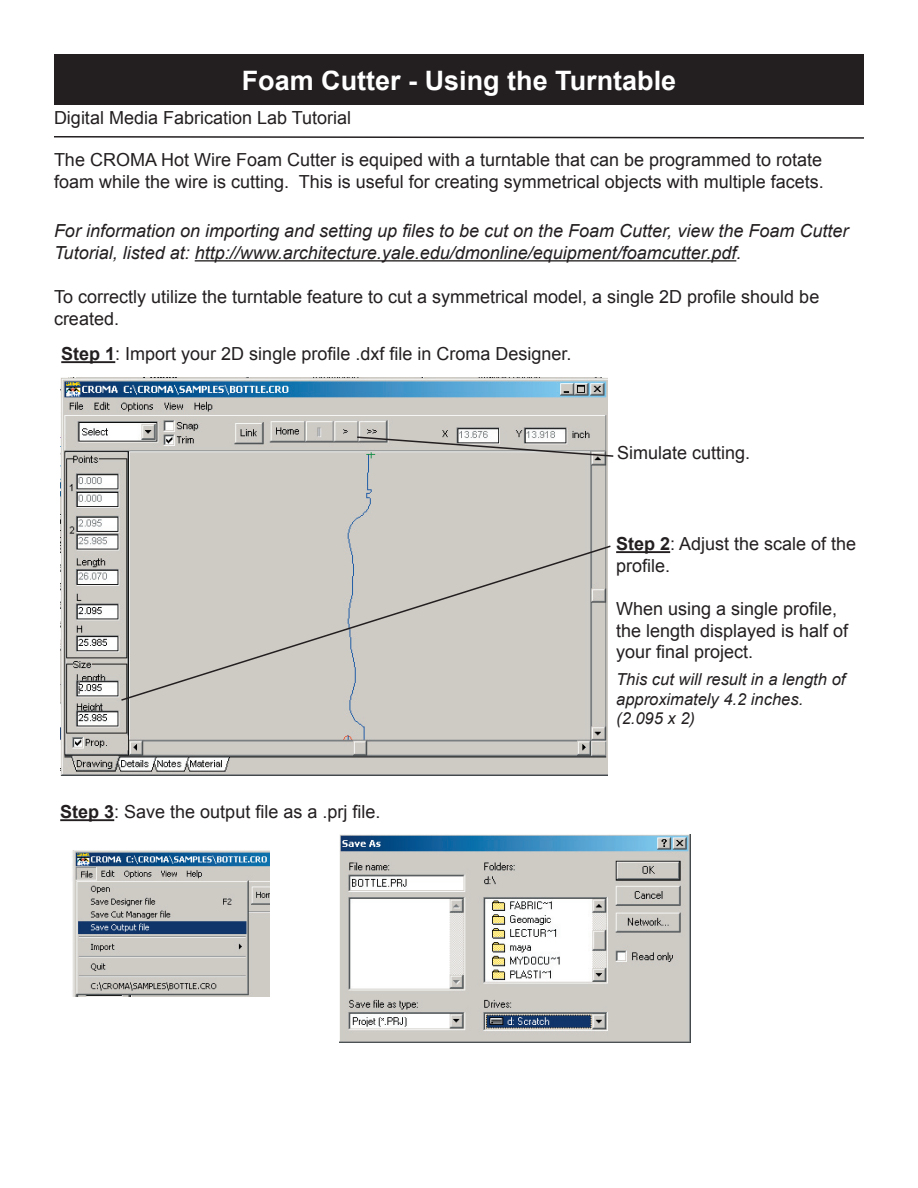
<style>
.page{position:relative;width:918px;height:1188px;background:#fff}
.page>*{position:absolute;margin:0;border:0;box-sizing:border-box;transform-origin:0 0}
.t1{font:700 27px "Arial";color:#fff}
.t2{font:18px/21.6px "Arial";color:#231f20}
.t3{font:italic 18px/21.6px "Arial";color:#231f20}
.t4{font:italic 16.5px/19.8px "Arial";color:#231f20}
.s1{font-weight:700}
</style>
<div class="page">
<div style="left:54px;top:69px;width:810px;height:36px;background:#231f20"></div>
<div style="left:55px;top:55px;width:808px;height:15px;background:#231f20"></div>
<div style="left:54px;top:54px;width:810px;height:16px;border:2px solid #231f20"></div>
<svg style="left:54px;top:136px;width:810px;height:3px"></svg>
<hr style="left:195px;top:260px;width:541px;height:2px;background:#231f20">
<img style="left:60px;top:377px;width:547px;height:398px">
<hr style="left:61px;top:361px;width:54px;height:2px;background:#231f20">
<hr style="left:616px;top:551px;width:54px;height:2px;background:#231f20">
<hr style="left:60px;top:819px;width:54px;height:2px;background:#231f20">
<img style="left:72px;top:850px;width:198px;height:147px">
<img style="left:339px;top:834px;width:351px;height:208px">
<svg style="left:356px;top:436px;width:258px;height:22px;background:#bfbdb9"></svg>
<div style="left:120px;top:544px;width:491px;height:158px;background:#cecbc5"></div>
<p class="t1" style="left:242px;top:62px;width:436px">Foam Cutter - Using the Turntable</p>
<p class="t2" style="left:54px;top:107px;width:299px">Digital Media Fabrication Lab Tutorial</p>
<p class="t2" style="left:54px;top:149px;width:771px">The CROMA Hot Wire Foam Cutter is equiped with a turntable that can be programmed to rotate foam while the wire is cutting. This is useful for creating symmetrical objects with multiple facets.</p>
<p class="t3" style="left:54px;top:220px;width:796px">For information on importing and setting up files to be cut on the Foam Cutter, view the Foam Cutter<br>Tutorial, listed at: http://www.architecture.yale.edu/dmonline/equipment/foamcutter.pdf.</p>
<p class="t2" style="left:54px;top:286px;width:767px">To correctly utilize the turntable feature to cut a symmetrical model, a single 2D profile should be created.</p>
<p class="t2" style="left:61px;top:343px;width:512px"><span class="s1">Step 1</span>: Import your 2D single profile .dxf file in Croma Designer.</p>
<p class="t2" style="left:60px;top:801px;width:322px"><span class="s1">Step 3</span>: Save the output file as a .prj file.</p>
<p class="t2" style="left:617px;top:441px;width:135px">Simulate cutting.</p>
<p class="t2" style="left:616px;top:533px;width:242px"><span class="s1">Step 2</span>: Adjust the scale of the profile.</p>
<p class="t2" style="left:616px;top:598px;width:234px">When using a single profile, the length displayed is half of your final project.</p>
<p class="t4" style="left:616px;top:669px;width:231px">This cut will result in a length of approximately 4.2 inches.</p>
<p class="t4" style="left:616px;top:709px;width:80px">(2.095 x 2)</p>
</div>
